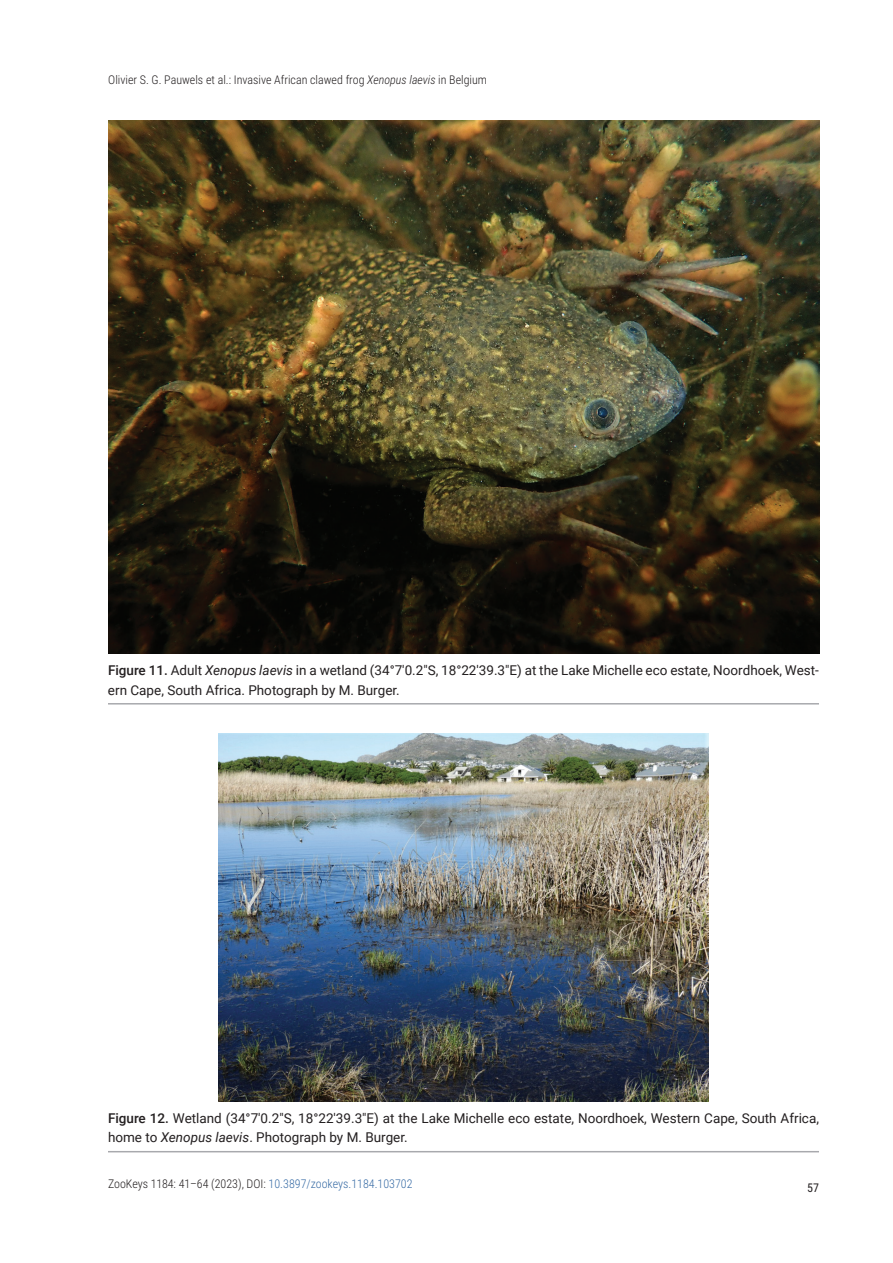
<style>
.page{position:relative;width:893px;height:1263px;background:#fff}
.page>*{position:absolute;margin:0;border:0;box-sizing:border-box;transform-origin:0 0}
.t1{font:13.5px/19.8px "Roboto";color:#231f20}
.t2{font:300 12px "Roboto Condensed";color:#231f20}
.t3{font:12px "Roboto Condensed";color:#231f20}
.s1{font-style:italic}
.s2{font-weight:500}
.s3{color:#376ba5}
</style>
<div class="page">
<img style="left:108px;top:121px;width:711px;height:533px">
<hr style="left:108px;top:703px;width:711px;height:1px;background:#a8a9ad">
<img style="left:218px;top:733px;width:491px;height:369px">
<hr style="left:108px;top:1151px;width:711px;height:1px;background:#a8a9ad">
<p class="t2" style="left:108px;top:71px;width:380px">Olivier S. G. Pauwels et al.: Invasive African clawed frog <span class="s1">Xenopus laevis</span> in Belgium</p>
<p class="t1" style="left:108px;top:659px;width:712px"><span class="s2">Figure 11.</span> Adult <span class="s1">Xenopus laevis</span> in a wetland (34°7'0.2"S, 18°22'39.3"E) at the Lake Michelle eco estate, Noordhoek, West&shy;ern Cape, South Africa. Photograph by M. Burger.</p>
<p class="t1" style="left:108px;top:1107px;width:712px"><span class="s2">Figure 12.</span> Wetland (34°7'0.2"S, 18°22'39.3"E) at the Lake Michelle eco estate, Noordhoek, Western Cape, South Africa, home to <span class="s1">Xenopus laevis</span>. Photograph by M. Burger.</p>
<p class="t2" style="left:108px;top:1175px;width:306px">ZooKeys 1184: 41–64 (2023), DOI: <span class="s3">10.3897/zookeys.1184.103702</span></p>
<p class="t3" style="left:807px;top:1179px;width:13px">57</p>
</div>
